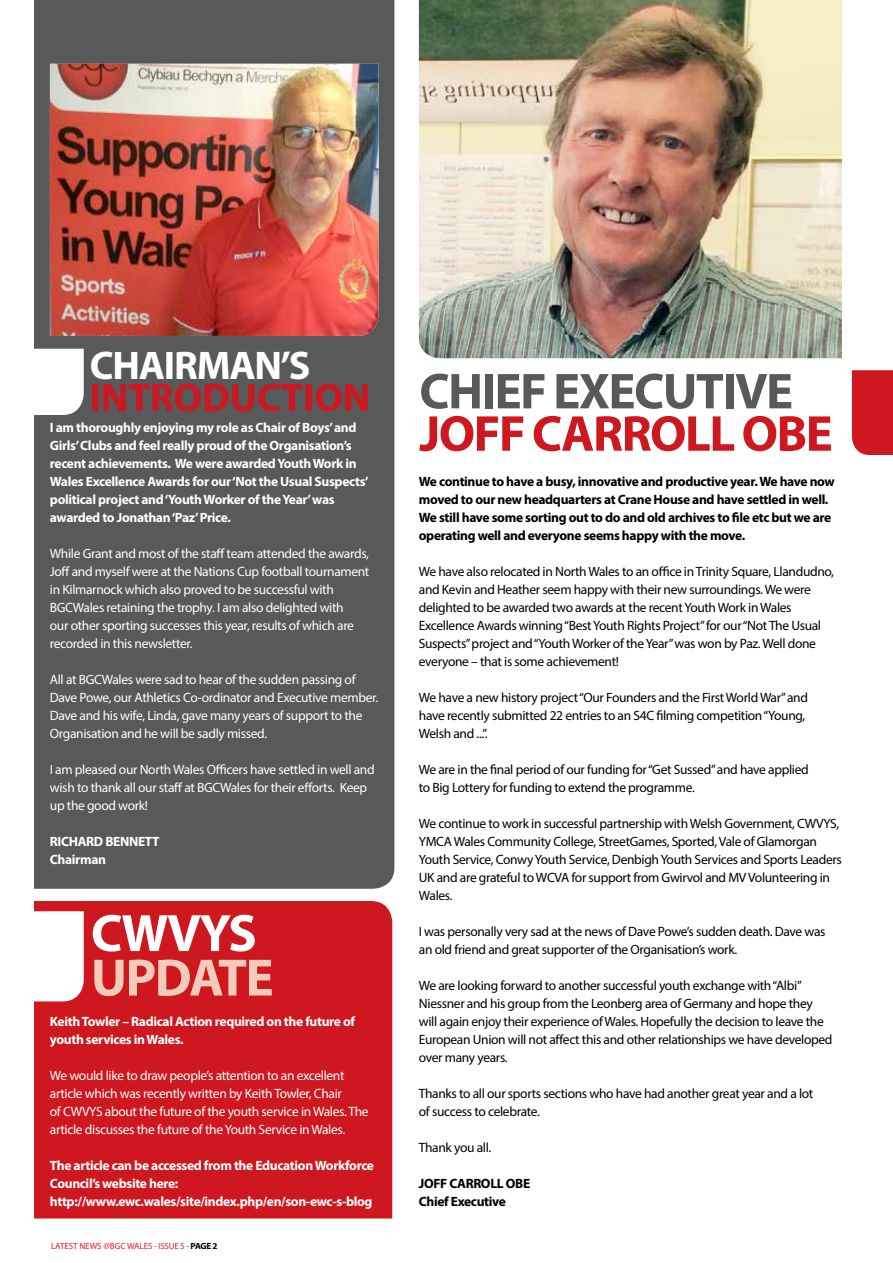
<style>
.page{position:relative;width:893px;height:1263px;background:#fff}
.page>*{position:absolute;margin:0;border:0;box-sizing:border-box;transform-origin:0 0}
.t1{font:700 53.1px "Myriad Pro";letter-spacing:-.03em;color:#f3cbbb}
.t2{font:700 53.1px "Myriad Pro";letter-spacing:-.03em;color:#fff}
.t3{font:700 50.85px/42.3px "Myriad Pro";letter-spacing:-.03em;color:#58595b}
.t4{font:700 40.05px "Myriad Pro";letter-spacing:-.03em;color:#fff}
.t5{font:13.5px/18px "Myriad Pro";letter-spacing:-.025em;color:#000}
.t6{font:13.5px/18px "Myriad Pro";letter-spacing:-.025em;color:#fff}
.t7{font:700 13.5px/18px "Myriad Pro";letter-spacing:-.025em;color:#fff}
.t8{font:700 13.5px/18px "Myriad Pro";letter-spacing:-.025em;color:#000}
.t9{font:9px "Myriad Pro";letter-spacing:-.005em;color:#ed1d24}
.s1{font-size:40.05px;color:#ce171e}
.s2{color:#ce171e}
.s3{font-weight:700;color:#000}
</style>
<div class="page">
<div style="left:34px;top:0;width:360px;height:889px;background:#58595b"></div>
<div style="left:34px;top:901px;width:358px;height:317px;background:#ce171e"></div>
<div style="left:852px;top:370px;width:41px;height:85px;background:#ce171e"></div>
<svg style="left:34px;top:349px;width:50px;height:66px"></svg>
<svg style="left:34px;top:911px;width:50px;height:90px"></svg>
<img style="left:419px;top:0;width:423px;height:358px">
<img style="left:50px;top:64px;width:328px;height:272px">
<h3 class="t4" style="left:90px;top:339px;width:222px">CHAIRMAN’S</h3>
<h2 class="t3" style="left:419px;top:368px;width:415px;text-indent:-330px"><span class="s1">INTRODUCTION</span> CHIEF EXECUTIVE<br><span class="s2">JOFF CARROLL OBE</span></h2>
<p class="t7" style="left:50px;top:418px;width:320px">I am thoroughly enjoying my role as Chair of Boys’ and Girls’ Clubs and feel really proud of the Organisation’s recent achievements. We were awarded Youth Work in Wales Excellence Awards for our ‘Not the Usual Suspects’ political project and ‘Youth Worker of the Year’ was awarded to Jonathan ‘Paz’ Price.</p>
<p class="t6" style="left:50px;top:544px;width:321px">While Grant and most of the staff team attended the awards, Joff and myself were at the Nations Cup football tournament in Kilmarnock which also proved to be successful with BGCWales retaining the trophy. I am also delighted with<br>our other sporting successes this year, results of which are recorded in this newsletter.</p>
<p class="t6" style="left:50px;top:670px;width:330px">All at BGCWales were sad to hear of the sudden passing of Dave Powe, our Athletics Co-ordinator and Executive member.<br>Dave and his wife, Linda, gave many years of support to the Organisation and he will be sadly missed.</p>
<p class="t6" style="left:50px;top:760px;width:326px">I am pleased our North Wales Officers have settled in well and wish to thank all our staff at BGCWales for their efforts. Keep up the good work!</p>
<p class="t7" style="left:50px;top:832px;width:111px">RICHARD BENNETT<br>Chairman</p>
<p class="t8" style="left:419px;top:472px;width:417px">We continue to have a busy, innovative and productive year. We have now moved to our new headquarters at Crane House and have settled in well.<br>We still have some sorting out to do and old archives to file etc but we are operating well and everyone seems happy with the move.</p>
<p class="t5" style="left:419px;top:562px;width:417px">We have also relocated in North Wales to an office in Trinity Square, Llandudno, and Kevin and Heather seem happy with their new surroundings. We were delighted to be awarded two awards at the recent Youth Work in Wales Excellence Awards winning “Best Youth Rights Project” for our “Not The Usual Suspects” project and “Youth Worker of the Year” was won by Paz. Well done everyone – that is some achievement!</p>
<p class="t5" style="left:419px;top:688px;width:391px">We have a new history project “Our Founders and the First World War” and have recently submitted 22 entries to an S4C filming competition “Young,<br>Welsh and ...”.</p>
<p class="t5" style="left:419px;top:760px;width:391px">We are in the final period of our funding for “Get Sussed” and have applied to Big Lottery for funding to extend the programme.</p>
<p class="t5" style="left:419px;top:814px;width:425px">We continue to work in successful partnership with Welsh Government, CWVYS, YMCA Wales Community College, StreetGames, Sported, Vale of Glamorgan Youth Service, Conwy Youth Service, Denbigh Youth Services and Sports Leaders UK and are grateful to WCVA for support from Gwirvol and MV Volunteering in Wales.</p>
<p class="t5" style="left:419px;top:922px;width:408px">I was personally very sad at the news of Dave Powe’s sudden death. Dave was an old friend and great supporter of the Organisation’s work.</p>
<p class="t5" style="left:419px;top:976px;width:415px">We are looking forward to another successful youth exchange with “Albi” Niessner and his group from the Leonberg area of Germany and hope they will again enjoy their experience of Wales. Hopefully the decision to leave the European Union will not affect this and other relationships we have developed over many years.</p>
<p class="t5" style="left:419px;top:1084px;width:396px">Thanks to all our sports sections who have had another great year and a lot of success to celebrate.</p>
<p class="t5" style="left:419px;top:1138px;width:74px">Thank you all.</p>
<p class="t8" style="left:419px;top:1174px;width:113px">JOFF CARROLL OBE<br>Chief Executive</p>
<h1 class="t2" style="left:91px;top:898px;width:167px">CWVYS</h1>
<h1 class="t1" style="left:91px;top:943px;width:184px">UPDATE</h1>
<p class="t7" style="left:50px;top:1012px;width:307px">Keith Towler – Radical Action required on the future of youth services in Wales.</p>
<p class="t6" style="left:50px;top:1066px;width:320px">We would like to draw people’s attention to an excellent article which was recently written by Keith Towler, Chair<br>of CWVYS about the future of the youth service in Wales. The article discusses the future of the Youth Service in Wales.</p>
<p class="t7" style="left:50px;top:1156px;width:326px">The article can be accessed from the Education Workforce<br>Council’s website here: http://www.ewc.wales/site/index.php/en/son-ewc-s-blog</p>
<p class="t9" style="left:51px;top:1240px;width:168px">LATEST NEWS @BGC WALES - ISSUE 5 - <span class="s3">PAGE 2</span></p>
</div>
